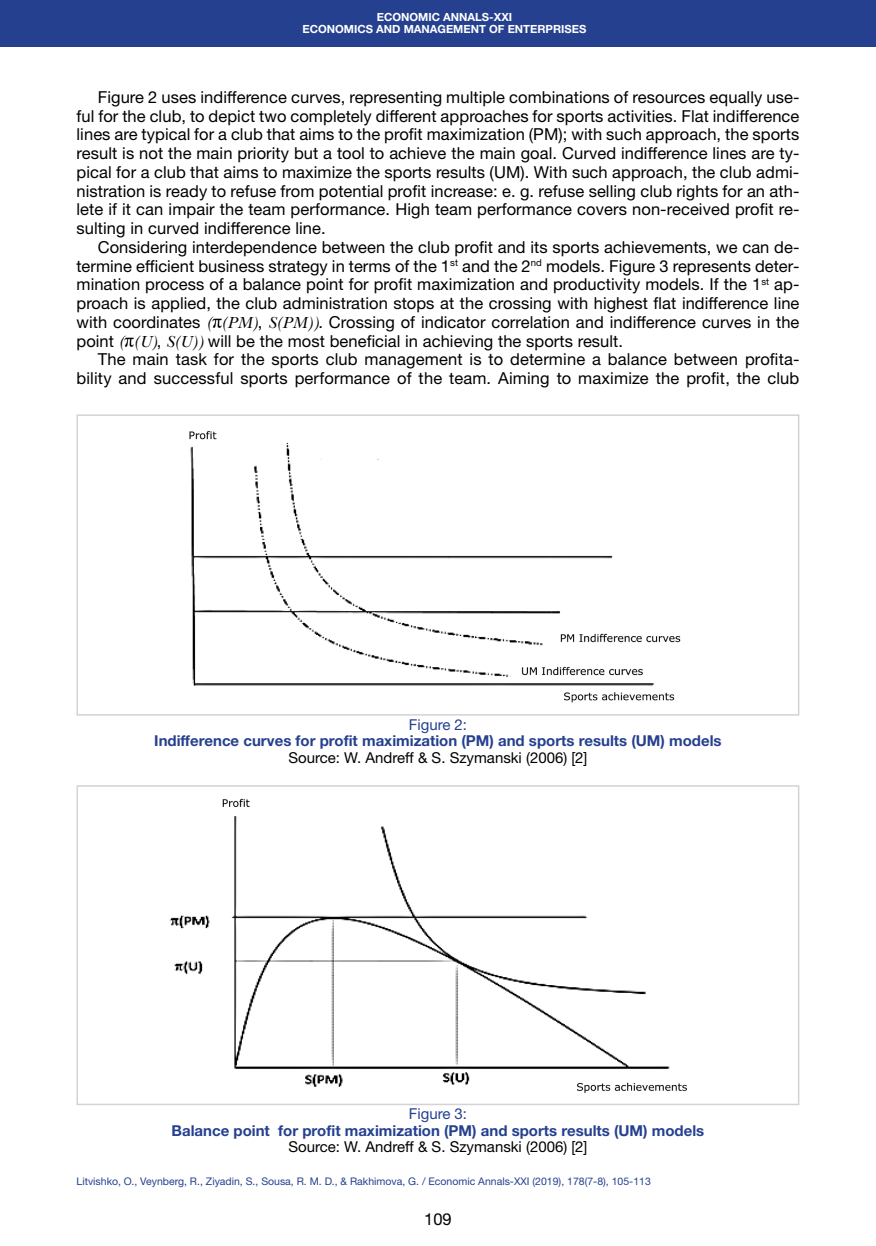
<style>
.page{position:relative;width:876px;height:1246px;background:#fff}
.page>*{position:absolute;margin:0;border:0;box-sizing:border-box;transform-origin:0 0}
.Абзац_2019{font:16.5px/18.8px "Helvetica Neue LTW1 G";letter-spacing:.01em;color:#000;text-align:justify}
.Таблицы___рисунки_ша{font:700 15px "Helvetica Neue LTW1 G";color:#25408f}
.Таблицы__рисунки__по{font:15px "Helvetica Neue LTW1 G";color:#000}
.Таблицы___рисунки_ша-2{font:15px "Helvetica Neue LTW1 G";color:#25408f}
.Посада_2016{font:700 11.25px "Helvetica Neue LTW1 G";color:#fff}
.Нижний_колонтитул_20{font:10.5px "Helvetica Neue LTW1 G";color:#25408f}
.s1{font-family:"New Baskerville C";font-style:italic}
</style>
<div class="page">
<div style="left:0;top:0;width:876px;height:47px;background:#25408f"></div>
<svg style="left:212px;top:319px;width:9px;height:9px"></svg>
<svg style="left:125px;top:337px;width:9px;height:9px"></svg>
<img style="left:169px;top:798px;width:518px;height:295px">
<div style="left:77px;top:785px;width:722px;height:320px;border:2px solid #d1d3d4"></div>
<img style="left:189px;top:431px;width:492px;height:272px">
<div style="left:77px;top:414px;width:722px;height:302px;border:2px solid #d1d3d4"></div>
<p class="Посада_2016" style="left:377px;top:10px;width:137px">ECONOMIC ANNALS-XXI</p>
<p class="Посада_2016" style="left:302px;top:22px;width:285px">ECONOMICS AND MANAGEMENT OF ENTERPRISES</p>
<p class="Абзац_2019" style="left:77px;top:87px;width:724px;text-indent:21px">Figure 2 uses indifference curves, representing multiple combinations of resources equally use&shy;ful for the club, to depict two completely different approaches for sports activities. Flat indifference lines are typical for a club that aims to the profit maximization (PM); with such approach, the sports result is not the main priority but a tool to achieve the main goal. Curved indifference lines are ty&shy;pical for a club that aims to maximize the sports results (UM). With such approach, the club admi&shy;nistration is ready to refuse from potential profit increase: e. g. refuse selling club rights for an ath&shy;lete if it can impair the team performance. High team performance covers non-received profit re&shy;sulting in curved indifference line.</p>
<p class="Абзац_2019" style="left:77px;top:237px;width:724px;text-indent:21px">Considering interdependence between the club profit and its sports achievements, we can de&shy;termine efficient business strategy in terms of the 1<sup>st</sup> and the 2<sup>nd</sup> models. Figure 3 represents deter&shy;mination process of a balance point for profit maximization and productivity models. If the 1<sup>st</sup> ap&shy;proach is applied, the club administration stops at the crossing with highest flat indifference line with coordinates <span class="s1">( (PM)</span>, <span class="s1">S(PM))</span>. Crossing of indicator correlation and indifference curves in the point <span class="s1">( (U)</span>, <span class="s1">S(U))</span> will be the most beneficial in achieving the sports result.</p>
<p class="Абзац_2019" style="left:77px;top:350px;width:724px;text-align:right">The main task for the sports club management is to determine a balance between profita&shy;bility and successful sports performance of the team. Aiming to maximize the profit, the club</p>
<p class="Таблицы___рисунки_ша-2" style="left:409px;top:715px;width:60px">Figure 2:</p>
<p class="Таблицы___рисунки_ша" style="left:154px;top:732px;width:569px">Indifference curves for profit maximization (PM) and sports results (UM) models</p>
<p class="Таблицы__рисунки__по" style="left:288px;top:748px;width:301px">Source: W. Andreff &amp; S. Szymanski (2006) [2]</p>
<p class="Таблицы___рисунки_ша-2" style="left:409px;top:1105px;width:60px">Figure 3:</p>
<p class="Таблицы___рисунки_ша" style="left:172px;top:1121px;width:534px">Balance point for profit maximization (PM) and sports results (UM) models</p>
<p class="Таблицы__рисунки__по" style="left:288px;top:1138px;width:301px">Source: W. Andreff &amp; S. Szymanski (2006) [2]</p>
<p class="Нижний_колонтитул_20" style="left:77px;top:1174px;width:576px">Litvishko, O., Veynberg, R., Ziyadin, S., Sousa, R. M. D., &amp; Rakhimova, G. / Economic Annals-XXI (2019), 178(7-8), 105-113</p>
<p class="Абзац_2019" style="left:424px;top:1209px;width:29px">109</p>
</div>
